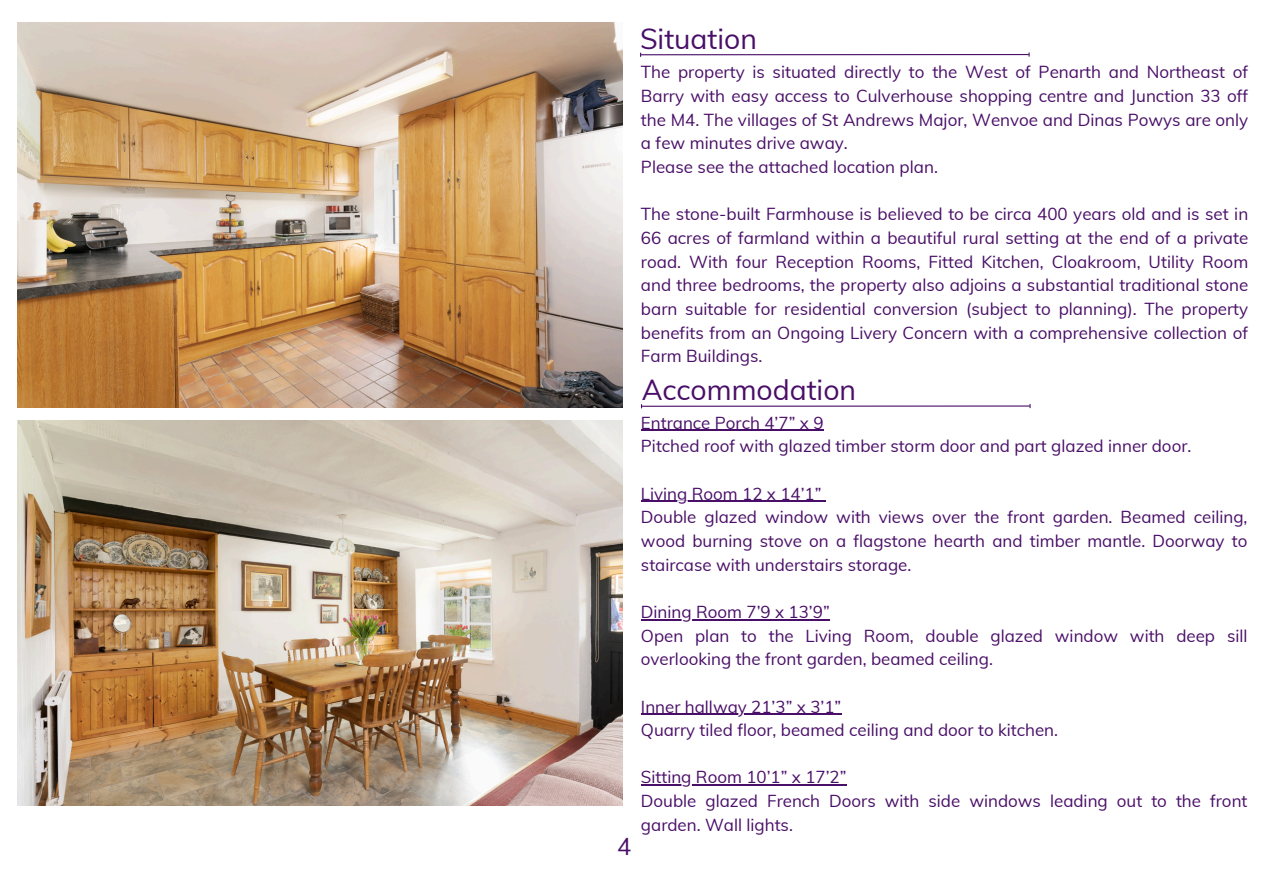
<style>
.page{position:relative;width:1263px;height:894px;background:#fff}
.page>*{position:absolute;margin:0;border:0;box-sizing:border-box;transform-origin:0 0}
.t1{font:28.35px "Muli";color:#490e67}
.t2{font:23.85px "Muli";color:#490e67}
.t3{font:16.95px/23.7px "Muli";color:#490e67;text-align:justify}
</style>
<div class="page">
<hr style="left:641px;top:54px;width:388px;height:1px;background:#490e67">
<hr style="left:642px;top:405px;width:388px;height:1px;background:#490e67">
<img style="left:17px;top:22px;width:606px;height:385px">
<img style="left:17px;top:420px;width:606px;height:385px">
<hr style="left:641px;top:430px;width:182px;height:1px;background:#490e67">
<hr style="left:641px;top:500px;width:180px;height:2px;background:#490e67">
<hr style="left:641px;top:619px;width:189px;height:1px;background:#490e67">
<hr style="left:641px;top:713px;width:200px;height:1px;background:#490e67">
<hr style="left:641px;top:784px;width:205px;height:1px;background:#490e67">
<h1 class="t2" style="left:617px;top:830px;width:16px">4</h1>
<p class="t1" style="left:640px;top:20px;width:118px">Situation</p>
<p class="t3" style="left:641px;top:60px;width:609px">The property is situated directly to the West of Penarth and Northeast of Barry with easy access to Culverhouse shopping centre and Junction 33 off the M4. The villages of St Andrews Major, Wenvoe and Dinas Powys are only a few minutes drive away.</p>
<p class="t3" style="left:641px;top:155px;width:298px">Please see the attached location plan.</p>
<h1 class="t3" style="left:641px;top:202px;width:609px">The stone-built Farmhouse is believed to be circa 400 years old and is set in 66 acres of farmland within a beautiful rural setting at the end of a private road. With four Reception Rooms, Fitted Kitchen, Cloakroom, Utility Room and three bedrooms, the property also adjoins a substantial traditional stone barn suitable for residential conversion (subject to planning). The property benefits from an Ongoing Livery Concern with a comprehensive collection of Farm Buildings.</h1>
<p class="t1" style="left:642px;top:371px;width:216px">Accommodation</p>
<p class="t3" style="left:641px;top:410px;width:184px">Entrance Porch 4’7” x 9</p>
<p class="t3" style="left:641px;top:434px;width:552px">Pitched roof with glazed timber storm door and part glazed inner door.</p>
<p class="t3" style="left:641px;top:481px;width:182px">Living Room 12 x 14’1”</p>
<p class="t3" style="left:641px;top:505px;width:608px">Double glazed window with views over the front garden. Beamed ceiling, wood burning stove on a flagstone hearth and timber mantle. Doorway to staircase with understairs storage.</p>
<p class="t3" style="left:641px;top:599px;width:190px">Dining Room 7’9 x 13’9”</p>
<p class="t3" style="left:641px;top:623px;width:608px">Open plan to the Living Room, double glazed window with deep sill overlooking the front garden, beamed ceiling.</p>
<p class="t3" style="left:641px;top:694px;width:202px">Inner hallway 21’3” x 3’1”</p>
<p class="t3" style="left:641px;top:717px;width:419px">Quarry tiled floor, beamed ceiling and door to kitchen.</p>
<p class="t3" style="left:641px;top:765px;width:207px">Sitting Room 10’1” x 17’2”</p>
<p class="t3" style="left:641px;top:788px;width:608px">Double glazed French Doors with side windows leading out to the front garden. Wall lights.</p>
</div>
